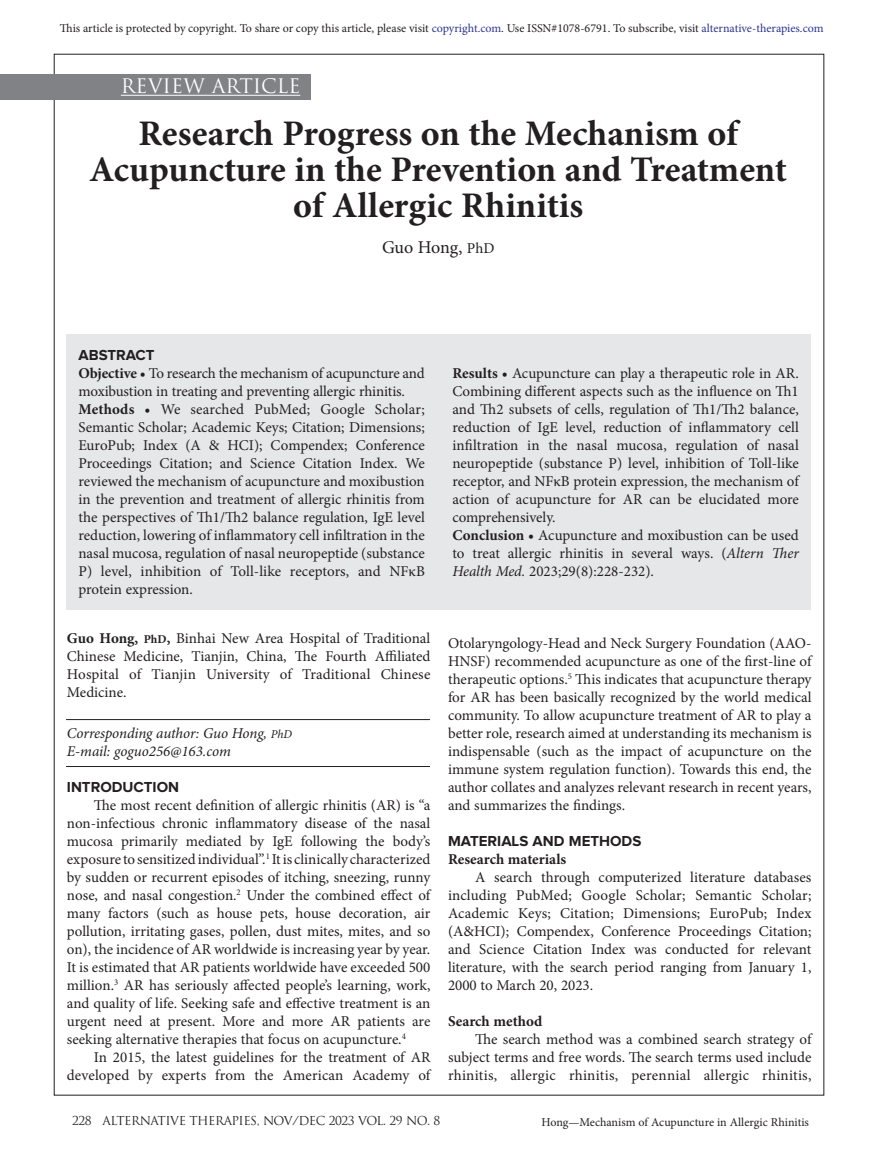
<style>
.page{position:relative;width:878px;height:1175px;background:#fff}
.page>*{position:absolute;margin:0;border:0;box-sizing:border-box;transform-origin:0 0}
.Normal_No_Indent{font:700 36px/36px "Minion Pro";color:#231f20;text-align:center}
.TOC_Section_Titles{font:19.5px "Trajan Pro";color:#fff}
.Normal_No_Indent-2{font:18px "Minion Pro";letter-spacing:-.01em;color:#231f20}
.Comment_Text{font:15px/18px "Minion Pro";color:#231f20;text-align:justify}
.t1{font:italic 15px "Minion Pro";letter-spacing:-.01em;color:#231f20}
.Abstract{font:700 15px "Proxima Nova";color:#231f20}
.t2{font:700 15px "Minion Pro";color:#231f20}
.Article_Footer_Title{font:12px "Minion Pro";color:#231f20}
.Issue___Volume{font:12px "Trajan Pro";letter-spacing:-.04em;color:#231f20}
.s1{color:#2d3490}
.s2{font-size:15px}
.s3{font-weight:700}
.s4{font-weight:700;font-size:12px}
.s5{font-size:12px}
.s6{font-style:italic}
</style>
<div class="page">
<div style="left:0;top:74px;width:310px;height:25px;background:#808285"></div>
<hr style="left:121px;top:95px;width:179px;height:1px;background:#fff">
<hr style="left:66px;top:766px;width:364px;height:1px;background:#231f20">
<hr style="left:66px;top:719px;width:364px;height:1px;background:#231f20">
<div style="left:66px;top:334px;width:744px;height:275px;background:#e6e7e9"></div>
<p class="Article_Footer_Title" style="left:60px;top:20px;width:765px">This article is protected by copyright. To share or copy this article, please visit <span class="s1">copyright.com</span>. Use ISSN#1078-6791. To subscribe, visit <span class="s1">alternative-therapies.com</span></p>
<p class="TOC_Section_Titles" style="left:121px;top:74px;width:181px">REVIEW ARTICLE</p>
<p class="Normal_No_Indent" style="left:89px;top:115px;width:699px">Research Progress on the Mechanism of<br>Acupuncture in the Prevention and Treatment of Allergic Rhinitis</p>
<p class="Normal_No_Indent-2" style="left:382px;top:235px;width:114px">Guo Hong, <span class="s2">PhD</span></p>
<p class="Abstract" style="left:78px;top:346px;width:78px">ABSTRACT</p>
<p class="Comment_Text" style="left:78px;top:364px;width:348px"><span class="s3">Objective •</span> To research the mechanism of acupuncture and moxibustion in treating and preventing allergic rhinitis.</p>
<p class="Comment_Text" style="left:78px;top:400px;width:348px"><span class="s3">Methods •</span> We searched PubMed; Google Scholar; Semantic Scholar; Academic Keys; Citation; Dimensions; EuroPub; Index (A &amp; HCI); Compendex; Conference Proceedings Citation; and Science Citation Index. We reviewed the mechanism of acupuncture and moxibustion in the prevention and treatment of allergic rhinitis from the perspectives of Th1/Th2 balance regulation, IgE level reduction, lowering of inflammatory cell infiltration in the nasal mucosa, regulation of nasal neuropeptide (substance P) level, inhibition of Toll-like receptors, and NFκB protein expression.</p>
<p class="Comment_Text" style="left:67px;top:629px;width:365px"><span class="s3">Guo Hong,</span> <span class="s4">PhD</span><span class="s3">,</span> Binhai New Area Hospital of Traditional Chinese Medicine, Tianjin, China, The Fourth Affiliated Hospital of Tianjin University of Traditional Chinese Medicine.</p>
<p class="t1" style="left:67px;top:723px;width:227px">Corresponding author: Guo Hong, <span class="s5">PhD</span></p>
<p class="t1" style="left:67px;top:741px;width:165px">E-mail: goguo256@163.com</p>
<p class="Abstract" style="left:67px;top:778px;width:114px">INTRODUCTION</p>
<p class="Comment_Text" style="left:67px;top:796px;width:365px;text-indent:27px">The most recent definition of allergic rhinitis (AR) is “a non-infectious chronic inflammatory disease of the nasal mucosa primarily mediated by IgE following the body’s exposure to sensitized individual”.<sup>1</sup> It is clinically characterized by sudden or recurrent episodes of itching, sneezing, runny nose, and nasal congestion.<sup>2</sup> Under the combined effect of many factors (such as house pets, house decoration, air pollution, irritating gases, pollen, dust mites, mites, and so on), the incidence of AR worldwide is increasing year by year.<br>It is estimated that AR patients worldwide have exceeded 500 million.<sup>3</sup> AR has seriously affected people’s learning, work, and quality of life. Seeking safe and effective treatment is an urgent need at present. More and more AR patients are seeking alternative therapies that focus on acupuncture.<sup>4</sup></p>
<p class="Comment_Text" style="left:67px;top:1048px;width:365px;text-align:right">In 2015, the latest guidelines for the treatment of AR developed by experts from the American Academy of</p>
<p class="Comment_Text" style="left:452px;top:364px;width:348px"><span class="s3">Results •</span> Acupuncture can play a therapeutic role in AR.<br>Combining different aspects such as the influence on Th1 and Th2 subsets of cells, regulation of Th1/Th2 balance, reduction of IgE level, reduction of inflammatory cell infiltration in the nasal mucosa, regulation of nasal neuropeptide (substance P) level, inhibition of Toll-like receptor, and NFκB protein expression, the mechanism of action of acupuncture for AR can be elucidated more comprehensively.</p>
<p class="Comment_Text" style="left:452px;top:526px;width:348px"><span class="s3">Conclusion •</span> Acupuncture and moxibustion can be used to treat allergic rhinitis in several ways. (<span class="s6">Altern Ther Health Med.</span> 2023;29(8):228-232).</p>
<p class="Comment_Text" style="left:448px;top:634px;width:365px">Otolaryngology-Head and Neck Surgery Foundation (AAO-HNSF) recommended acupuncture as one of the first-line of therapeutic options.<sup>5</sup> This indicates that acupuncture therapy for AR has been basically recognized by the world medical community. To allow acupuncture treatment of AR to play a better role, research aimed at understanding its mechanism is indispensable (such as the impact of acupuncture on the immune system regulation function). Towards this end, the author collates and analyzes relevant research in recent years, and summarizes the findings.</p>
<p class="Abstract" style="left:448px;top:832px;width:195px">MATERIALS AND METHODS</p>
<p class="t2" style="left:448px;top:849px;width:120px">Research materials</p>
<p class="Comment_Text" style="left:448px;top:868px;width:365px;text-indent:27px">A search through computerized literature databases including PubMed; Google Scholar; Semantic Scholar; Academic Keys; Citation; Dimensions; EuroPub; Index (A&amp;HCI); Compendex, Conference Proceedings Citation; and Science Citation Index was conducted for relevant literature, with the search period ranging from January 1, 2000 to March 20, 2023.</p>
<p class="t2" style="left:448px;top:1011px;width:96px">Search method</p>
<p class="Comment_Text" style="left:448px;top:1030px;width:365px;text-indent:27px">The search method was a combined search strategy of subject terms and free words. The search terms used include rhinitis, allergic rhinitis, perennial allergic rhinitis,</p>
<p class="Issue___Volume" style="left:72px;top:1113px;width:370px">228 ALTERNATIVE THERAPIES, NOV/DEC 2023 VOL. 29 NO. 8</p>
<p class="Article_Footer_Title" style="left:541px;top:1114px;width:269px">Hong—Mechanism of Acupuncture in Allergic Rhinitis</p>
</div>
